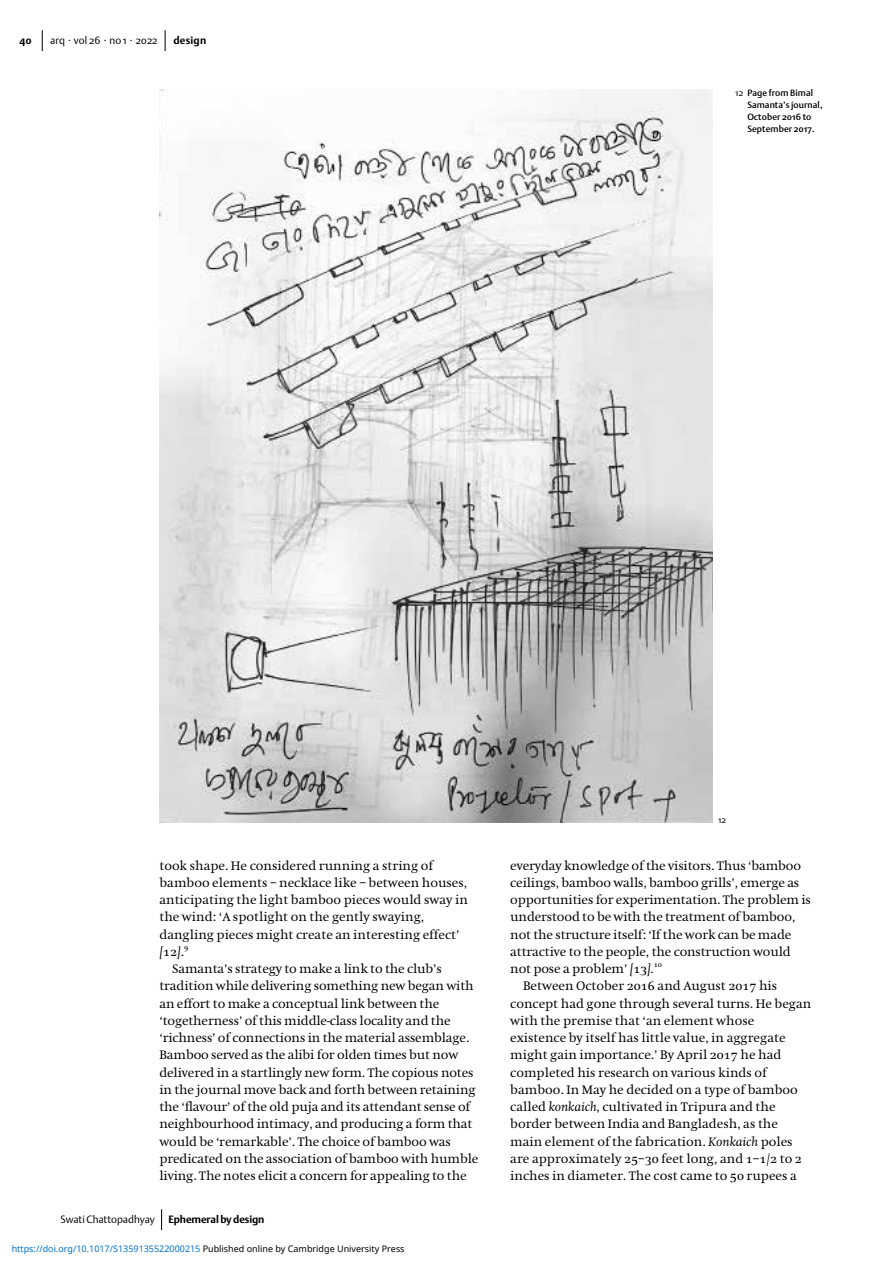
<style>
.page{position:relative;width:893px;height:1263px;background:#fff}
.page>*{position:absolute;margin:0;border:0;box-sizing:border-box;transform-origin:0 0}
.t1{font:12.75px/17.2px "Hollander";letter-spacing:-.01em;color:#000}
.t2{font:10.5px "DTL Argo ST Light";color:#000}
.t3{font:700 10.5px "DTL Argo ST";letter-spacing:-.01em;color:#000}
.t4{font:9px "Noto Sans";color:#0172cf}
.t5{font:9px/12px "DTL Argo ST Medium";letter-spacing:.01em;color:#000}
.t6{font:9px "DTL Argo ST Light";color:#000}
.t7{font:7.65px "Hollander SC";color:#000}
.s1{font-family:"DTL Argo ST Light"}
.s2{font-style:italic}
.s3{font-family:"Hollander SC"}
.s4{color:#000}
</style>
<div class="page">
<svg style="left:42px;top:30px;width:1px;height:21px"></svg>
<svg style="left:165px;top:30px;width:1px;height:21px"></svg>
<svg style="left:161px;top:1209px;width:1px;height:21px"></svg>
<img style="left:159px;top:89px;width:553px;height:733px">
<p class="t3" style="left:19px;top:34px;width:14px">40</p>
<p class="t3" style="left:173px;top:34px;width:34px">design</p>
<p class="t2" style="left:50px;top:34px;width:109px">arq . vol 26 . no 1 . 2022</p>
<p class="t5" style="left:747px;top:87px;width:77px;text-indent:-12px"><span class="s1">12</span> Page from Bimal<br>Samanta’s journal,<br>October 2016 to<br>September 2017.</p>
<p class="t1" style="left:159px;top:857px;width:310px">took shape. He considered running a string of bamboo elements – necklace like – between houses, anticipating the light bamboo pieces would sway in the wind: ‘A spotlight on the gently swaying, dangling pieces might create an interesting effect’ <span class="s2">[</span><span class="s3">12</span><span class="s2">]</span>.</p>
<p class="t7" style="left:184px;top:943px;width:6px">9</p>
<p class="t1" style="left:159px;top:960px;width:320px;text-indent:13px">Samanta’s strategy to make a link to the club’s tradition while delivering something new began with an effort to make a conceptual link between the ‘togetherness’ of this middle-class locality and the ‘richness’ of connections in the material assemblage.<br>Bamboo served as the alibi for olden times but now delivered in a startlingly new form. The copious notes in the journal move back and forth between retaining the ‘flavour’ of the old puja and its attendant sense of neighbourhood intimacy, and producing a form that would be ‘remarkable’. The choice of bamboo was predicated on the association of bamboo with humble living. The notes elicit a concern for appealing to the</p>
<p class="t2" style="left:61px;top:1212px;width:96px">Swati Chattopadhyay</p>
<p class="t3" style="left:168px;top:1212px;width:97px">Ephemeral by design</p>
<p class="t4" style="left:12px;top:1243px;width:394px">https://doi.org/10.1017/S1359135522000215 <span class="s4">Published online by Cambridge University Press</span></p>
<p class="t6" style="left:719px;top:814px;width:9px">12</p>
<p class="t1" style="left:510px;top:857px;width:302px">everyday knowledge of the visitors. Thus ‘bamboo ceilings, bamboo walls, bamboo grills’, emerge as opportunities for experimentation. The problem is understood to be with the treatment of bamboo, not the structure itself: ‘If the work can be made attractive to the people, the construction would not pose a problem’ <span class="s2">[</span><span class="s3">13</span><span class="s2">].</span></p>
<p class="t7" style="left:654px;top:960px;width:10px">10</p>
<p class="t1" style="left:510px;top:978px;width:303px;text-indent:13px">Between October <span class="s3">2016</span> and August <span class="s3">2017</span> his concept had gone through several turns. He began with the premise that ‘an element whose existence by itself has little value, in aggregate might gain importance.’ By April <span class="s3">2017</span> he had completed his research on various kinds of bamboo. In May he decided on a type of bamboo called <span class="s2">konkaich</span>, cultivated in Tripura and the border between India and Bangladesh, as the main element of the fabrication. <span class="s2">Konkaich</span> poles are approximately <span class="s3">25</span>–<span class="s3">30</span> feet long, and <span class="s3">1</span>–<span class="s3">1</span>/<span class="s3">2</span> to <span class="s3">2 </span>inches in diameter. The cost came to <span class="s3">50</span> rupees a</p>
</div>
